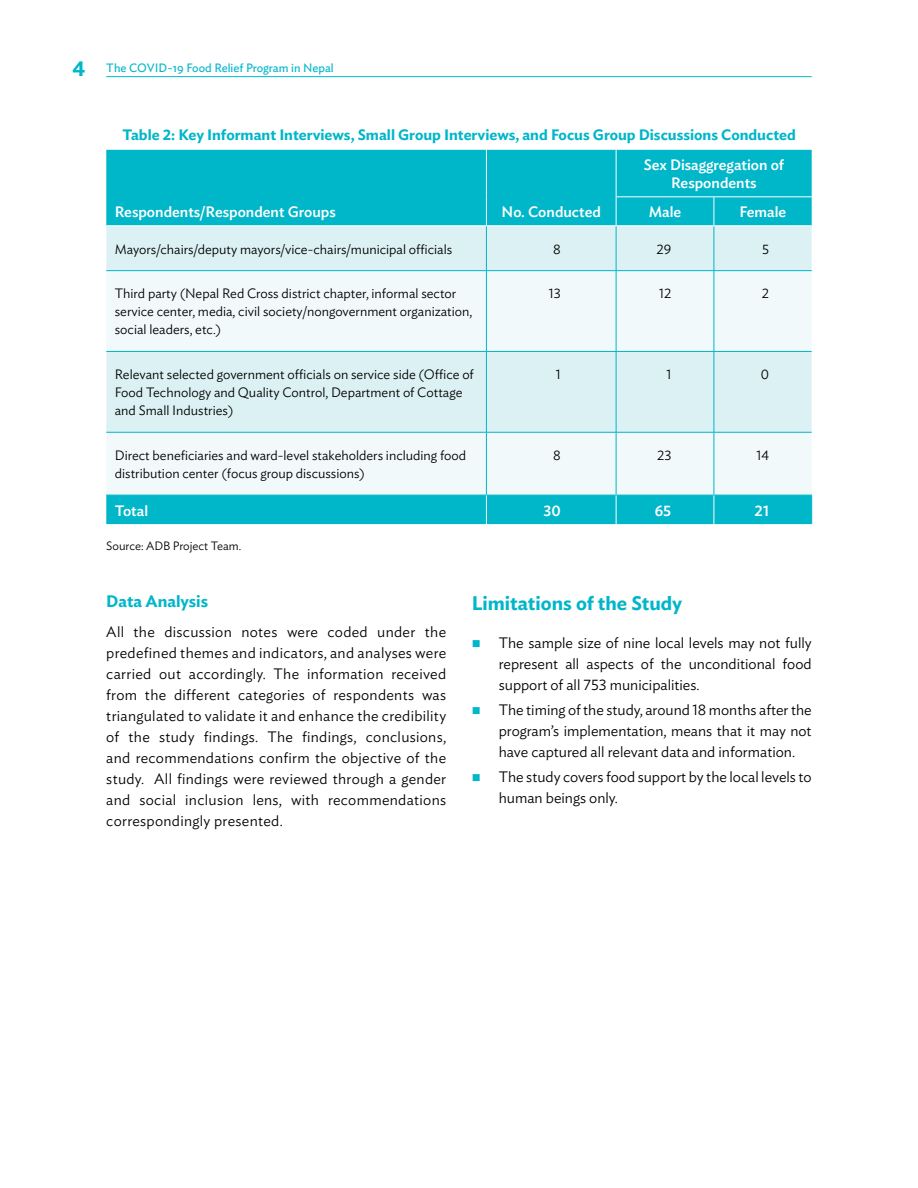
<style>
.page{position:relative;width:918px;height:1188px;background:#fff}
.page>*{position:absolute;margin:0;border:0;box-sizing:border-box;transform-origin:0 0}
.t1{font:600 19.5px "Ideal Sans";color:#00b6c9}
.t2{font:600 16.5px "Ideal Sans";color:#00b6c9}
.t3{font:300 15px/21px "Ideal Sans";color:#000;text-align:justify}
.t4{font:500 15px/18px "Ideal Sans";color:#fff;text-align:center}
.t5{font:600 15px "Ideal Sans";color:#00b6c9}
.t6{font:300 13.5px/18px "Ideal Sans";color:#000}
.t7{font:12px "Ideal Sans";color:#00b6c9}
.t8{font:300 12px "Ideal Sans";color:#000}
.s1{font-weight:600;font-size:21px}
.s2{color:#00b6c9}
</style>
<div class="page">
<hr style="left:106px;top:76px;width:706px;height:1px;background:#00b6c9">
<div style="left:106px;top:150px;width:706px;height:374px;background:#00b6c9"></div>
<div style="left:106px;top:226px;width:706px;height:44px;background:#dcf1f3"></div>
<svg style="left:106px;top:271px;width:706px;height:224px;fill:#f1f9fa"></svg>
<hr style="left:106px;top:495px;width:380px;height:1px;background:#00b6c9">
<hr style="left:486px;top:495px;width:130px;height:1px;background:#00b6c9">
<hr style="left:616px;top:495px;width:98px;height:1px;background:#00b6c9">
<hr style="left:714px;top:495px;width:98px;height:1px;background:#00b6c9">
<svg style="left:811px;top:495px;width:1px;height:29px"></svg>
<svg style="left:486px;top:495px;width:1px;height:29px"></svg>
<svg style="left:616px;top:495px;width:1px;height:29px"></svg>
<svg style="left:714px;top:495px;width:1px;height:29px"></svg>
<hr style="left:486px;top:226px;width:1px;height:44px;background:#00b6c9">
<hr style="left:616px;top:226px;width:1px;height:44px;background:#00b6c9">
<hr style="left:714px;top:226px;width:1px;height:44px;background:#00b6c9">
<hr style="left:106px;top:270px;width:380px;height:1px;background:#00b6c9">
<hr style="left:486px;top:270px;width:130px;height:1px;background:#00b6c9">
<hr style="left:486px;top:271px;width:1px;height:80px;background:#00b6c9">
<hr style="left:616px;top:270px;width:98px;height:1px;background:#00b6c9">
<hr style="left:616px;top:271px;width:1px;height:80px;background:#00b6c9">
<hr style="left:714px;top:270px;width:98px;height:1px;background:#00b6c9">
<hr style="left:714px;top:271px;width:1px;height:80px;background:#00b6c9">
<hr style="left:106px;top:351px;width:380px;height:1px;background:#00b6c9">
<hr style="left:486px;top:351px;width:130px;height:1px;background:#00b6c9">
<hr style="left:486px;top:352px;width:1px;height:80px;background:#00b6c9">
<hr style="left:616px;top:351px;width:98px;height:1px;background:#00b6c9">
<hr style="left:616px;top:352px;width:1px;height:80px;background:#00b6c9">
<hr style="left:714px;top:351px;width:98px;height:1px;background:#00b6c9">
<hr style="left:714px;top:352px;width:1px;height:80px;background:#00b6c9">
<hr style="left:106px;top:432px;width:380px;height:1px;background:#00b6c9">
<hr style="left:486px;top:432px;width:130px;height:1px;background:#00b6c9">
<hr style="left:486px;top:432px;width:1px;height:63px;background:#00b6c9">
<hr style="left:616px;top:432px;width:98px;height:1px;background:#00b6c9">
<hr style="left:616px;top:432px;width:1px;height:63px;background:#00b6c9">
<hr style="left:714px;top:432px;width:98px;height:1px;background:#00b6c9">
<hr style="left:714px;top:432px;width:1px;height:63px;background:#00b6c9">
<hr style="left:486px;top:150px;width:1px;height:47px;background:#fff">
<hr style="left:616px;top:150px;width:1px;height:46px;background:#fff">
<svg style="left:486px;top:197px;width:1px;height:28px"></svg>
<svg style="left:616px;top:197px;width:1px;height:28px"></svg>
<hr style="left:616px;top:196px;width:98px;height:1px;background:#fff">
<hr style="left:714px;top:196px;width:98px;height:1px;background:#fff">
<svg style="left:714px;top:197px;width:1px;height:28px"></svg>
<hr style="left:106px;top:225px;width:380px;height:1px;background:#fff">
<hr style="left:486px;top:225px;width:130px;height:1px;background:#fff">
<hr style="left:616px;top:225px;width:98px;height:1px;background:#fff">
<hr style="left:714px;top:225px;width:98px;height:1px;background:#fff">
<p class="t7" style="left:73px;top:59px;width:263px"><span class="s1">4</span> The COVID-19 Food Relief Program in Nepal</p>
<p class="t5" style="left:123px;top:123px;width:675px">Table 2: Key Informant Interviews, Small Group Interviews, and Focus Group Discussions Conducted</p>
<p class="t4" style="left:115px;top:202px;width:223px">Respondents/Respondent Groups</p>
<p class="t4" style="left:502px;top:202px;width:101px">No. Conducted</p>
<p class="t4" style="left:644px;top:155px;width:142px">Sex Disaggregation of<br>Respondents</p>
<p class="t4" style="left:649px;top:202px;width:34px">Male</p>
<p class="t4" style="left:739px;top:202px;width:48px">Female</p>
<p class="t6" style="left:115px;top:239px;width:339px">Mayors/chairs/deputy mayors/vice-chairs/municipal officials</p>
<p class="t6" style="left:553px;top:239px;width:9px">8</p>
<p class="t6" style="left:657px;top:239px;width:16px">29</p>
<p class="t6" style="left:762px;top:239px;width:9px">5</p>
<p class="t6" style="left:115px;top:284px;width:359px">Third party (Nepal Red Cross district chapter, informal sector service center, media, civil society/nongovernment organization, social leaders, etc.)</p>
<p class="t6" style="left:549px;top:284px;width:13px">13</p>
<p class="t6" style="left:659px;top:284px;width:14px">12</p>
<p class="t6" style="left:762px;top:284px;width:9px">2</p>
<p class="t6" style="left:115px;top:364px;width:361px">Relevant selected government officials on service side (Office of<br>Food Technology and Quality Control, Department of Cottage and Small Industries)</p>
<p class="t6" style="left:556px;top:364px;width:6px">1</p>
<p class="t6" style="left:666px;top:364px;width:6px">1</p>
<p class="t6" style="left:761px;top:364px;width:10px">0</p>
<p class="t6" style="left:115px;top:445px;width:353px">Direct beneficiaries and ward-level stakeholders including food distribution center (focus group discussions)</p>
<p class="t6" style="left:553px;top:445px;width:9px">8</p>
<p class="t6" style="left:657px;top:445px;width:16px">23</p>
<p class="t6" style="left:757px;top:445px;width:14px">14</p>
<p class="t4" style="left:115px;top:500px;width:35px">Total</p>
<p class="t4" style="left:543px;top:500px;width:19px">30</p>
<p class="t4" style="left:655px;top:500px;width:18px">65</p>
<p class="t4" style="left:755px;top:500px;width:16px">21</p>
<p class="t8" style="left:106px;top:536px;width:136px">Source: ADB Project Team.</p>
<p class="t2" style="left:106px;top:588px;width:103px">Data Analysis</p>
<p class="t3" style="left:106px;top:620px;width:341px">All the discussion notes were coded under the predefined themes and indicators, and analyses were carried out accordingly. The information received from the different categories of respondents was triangulated to validate it and enhance the credibility of the study findings. The findings, conclusions, and recommendations confirm the objective of the study. All findings were reviewed through a gender and social inclusion lens, with recommendations correspondingly presented.</p>
<h1 class="t1" style="left:472px;top:587px;width:212px">Limitations of the Study</h1>
<p class="t3" style="left:499px;top:631px;width:314px;text-indent:-27px"><span class="s2">■</span> The sample size of nine local levels may not fully represent all aspects of the unconditional food support of all 753 municipalities.</p>
<p class="t3" style="left:499px;top:698px;width:314px;text-indent:-27px"><span class="s2">■</span> The timing of the study, around 18 months after the program’s implementation, means that it may not have captured all relevant data and information.</p>
<p class="t3" style="left:499px;top:765px;width:314px;text-indent:-27px"><span class="s2">■</span> The study covers food support by the local levels to human beings only.</p>
</div>
